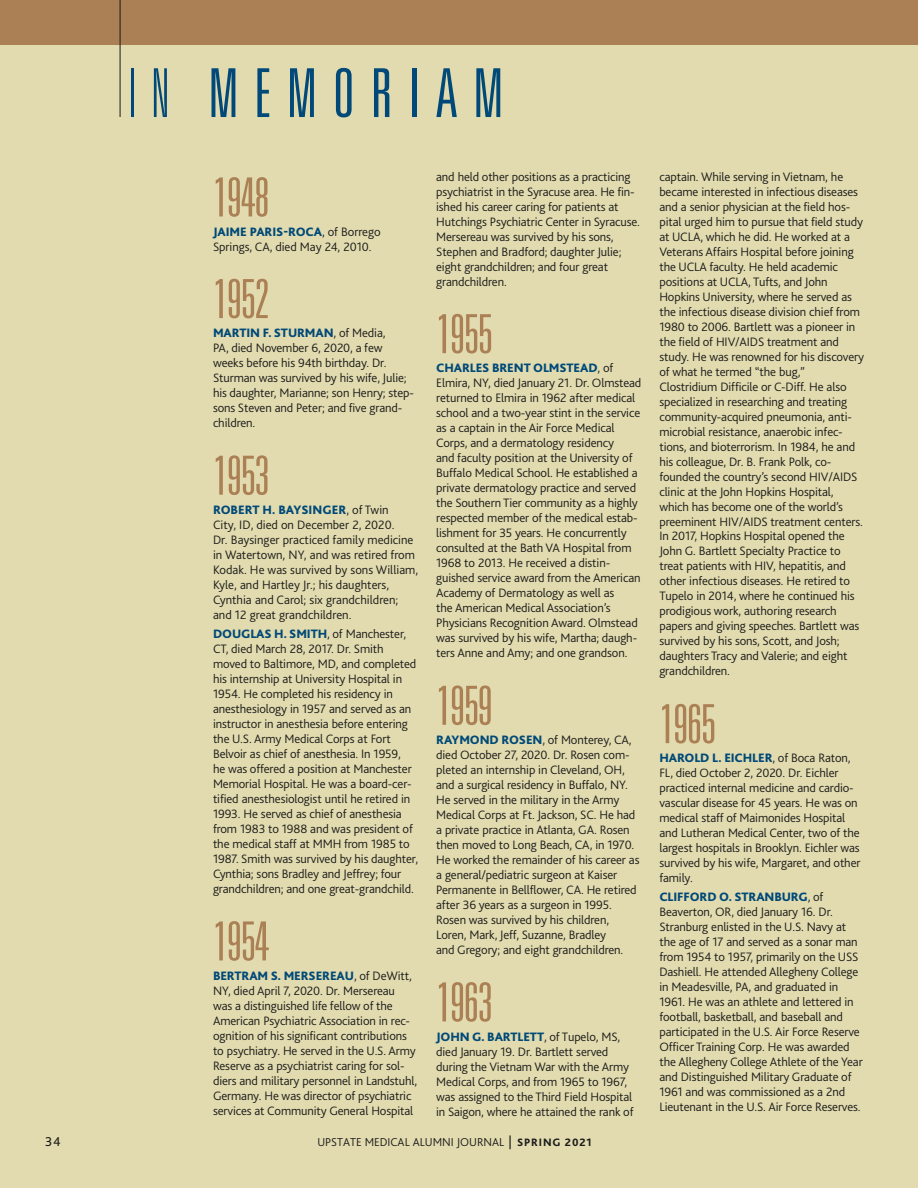
<style>
.page{position:relative;width:918px;height:1188px;background:#fff}
.page>*{position:absolute;margin:0;border:0;box-sizing:border-box;transform-origin:0 0}
.t1{font:300 ultra-condensed 67.5px "Univers";letter-spacing:.23em;color:#004978}
.t2{font:300 ultra-condensed 54px "Univers";letter-spacing:-.02em;color:#ab8054}
.t3{font:13.5px "Bliss 2";color:#1b1a19}
.t4{font:300 12.75px/15px "Bliss 2";letter-spacing:-.01em;color:#1b1a19}
.t5{font:300 12px "Bliss 2";color:#1b1a19}
.s1{font-weight:100}
.s2{font-weight:800;color:#004978}
.s3{font-weight:400;font-size:13.5px}
.s4{font-weight:800;font-size:11.25px}
</style>
<div class="page">
<div style="left:0;top:45px;width:918px;height:1143px;background:#e1dbaf"></div>
<div style="left:0;top:0;width:918px;height:45px;background:#ab8054"></div>
<hr style="left:120px;top:0;width:1px;height:117px;background:#1b1a19">
<h1 class="t1" style="left:129px;top:58px;width:376px"><span class="s1">IN</span> MEMORIAM</h1>
<h2 class="t2" style="left:213px;top:169px;width:58px">1948</h2>
<p class="t4" style="left:213px;top:224px;width:169px"><span class="s2">JAIME PARIS-ROCA</span>, of Borrego<br>Springs, CA, died May 24, 2010.</p>
<h2 class="t2" style="left:213px;top:271px;width:58px">1952</h2>
<p class="t4" style="left:213px;top:325px;width:203px"><span class="s2">MARTIN F. STURMAN</span>, of Media,<br>PA, died November 6, 2020, a few weeks before his 94th birthday. Dr.<br>Sturman was survived by his wife, Julie; his daughter, Marianne; son Henry; step&shy;sons Steven and Peter; and five grand&shy;children.</p>
<h2 class="t2" style="left:213px;top:447px;width:58px">1953</h2>
<p class="t4" style="left:213px;top:502px;width:207px"><span class="s2">ROBERT H. BAYSINGER</span>, of Twin<br>City, ID, died on December 2, 2020.<br>Dr. Baysinger practiced family medicine in Watertown, NY, and was retired from Kodak. He was survived by sons William, Kyle, and Hartley Jr.; his daughters, Cynthia and Carol; six grandchildren; and 12 great grandchildren.</p>
<p class="t4" style="left:213px;top:626px;width:207px"><span class="s2">DOUGLAS H. SMITH</span>, of Manchester, CT, died March 28, 2017. Dr. Smith moved to Baltimore, MD, and completed his internship at University Hospital in 1954. He completed his residency in anesthesiology in 1957 and served as an instructor in anesthesia before entering the U.S. Army Medical Corps at Fort Belvoir as chief of anesthesia. In 1959,<br>he was offered a position at Manchester Memorial Hospital. He was a board-cer&shy;tified anesthesiologist until he retired in 1993. He served as chief of anesthesia from 1983 to 1988 and was president of the medical staff at MMH from 1985 to 1987. Smith was survived by his daughter, Cynthia; sons Bradley and Jeffrey; four grandchildren; and one great-grandchild.</p>
<h2 class="t2" style="left:213px;top:913px;width:58px">1954</h2>
<p class="t4" style="left:213px;top:968px;width:206px"><span class="s2">BERTRAM S. MERSEREAU</span>, of DeWitt, NY, died April 7, 2020. Dr. Mersereau was a distinguished life fellow of the American Psychiatric Association in rec&shy;ognition of his significant contributions to psychiatry. He served in the U.S. Army Reserve as a psychiatrist caring for sol&shy;diers and military personnel in Landstuhl, Germany. He was director of psychiatric services at Community General Hospital</p>
<p class="t4" style="left:436px;top:169px;width:205px">and held other positions as a practicing psychiatrist in the Syracuse area. He fin&shy;ished his career caring for patients at Hutchings Psychiatric Center in Syracuse.<br>Mersereau was survived by his sons, Stephen and Bradford; daughter Julie; eight grandchildren; and four great grandchildren.</p>
<h2 class="t2" style="left:436px;top:306px;width:58px">1955</h2>
<p class="t4" style="left:436px;top:360px;width:207px"><span class="s2">CHARLES BRENT OLMSTEAD</span>, of Elmira, NY, died January 21. Dr. Olmstead returned to Elmira in 1962 after medical school and a two-year stint in the service as a captain in the Air Force Medical Corps, and a dermatology residency<br>and faculty position at the University of Buffalo Medical School. He established a private dermatology practice and served the Southern Tier community as a highly respected member of the medical estab&shy;lishment for 35 years. He concurrently consulted at the Bath VA Hospital from 1968 to 2013. He received a distin&shy;guished service award from the American Academy of Dermatology as well as<br>the American Medical Association’s Physicians Recognition Award. Olmstead was survived by his wife, Martha; daugh&shy;ters Anne and Amy; and one grandson.</p>
<h2 class="t2" style="left:436px;top:678px;width:58px">1959</h2>
<p class="t4" style="left:436px;top:732px;width:205px"><span class="s2">RAYMOND ROSEN</span>, of Monterey, CA, died October 27, 2020. Dr. Rosen com&shy;pleted an internship in Cleveland, OH, and a surgical residency in Buffalo, NY.<br>He served in the military in the Army Medical Corps at Ft. Jackson, SC. He had a private practice in Atlanta, GA. Rosen then moved to Long Beach, CA, in 1970.<br>He worked the remainder of his career as a general/pediatric surgeon at Kaiser Permanente in Bellflower, CA. He retired after 36 years as a surgeon in 1995.<br>Rosen was survived by his children, Loren, Mark, Jeff, Suzanne, Bradley<br>and Gregory; and eight grandchildren.</p>
<h2 class="t2" style="left:436px;top:974px;width:58px">1963</h2>
<p class="t4" style="left:436px;top:1029px;width:199px"><span class="s2">JOHN G. BARTLETT</span>, of Tupelo, MS, died January 19. Dr. Bartlett served during the Vietnam War with the Army Medical Corps, and from 1965 to 1967, was assigned to the Third Field Hospital in Saigon, where he attained the rank of</p>
<p class="t3" style="left:45px;top:1133px;width:17px">34</p>
<p class="t5" style="left:317px;top:1135px;width:276px">UPSTATE MEDICAL ALUMNI JOURNAL <span class="s3">|</span> <span class="s4">SPRING 2021</span></p>
<p class="t4" style="left:659px;top:169px;width:206px">captain. While serving in Vietnam, he became interested in infectious diseases and a senior physician at the field hos&shy;pital urged him to pursue that field study at UCLA, which he did. He worked at a Veterans Affairs Hospital before joining the UCLA faculty. He held academic positions at UCLA, Tufts, and John Hopkins University, where he served as the infectious disease division chief from 1980 to 2006. Bartlett was a pioneer in the field of HIV/AIDS treatment and study. He was renowned for his discovery of what he termed “the bug,” Clostridium Difficile or C-Diff. He also specialized in researching and treating community-acquired pneumonia, anti&shy;microbial resistance, anaerobic infec&shy;tions, and bioterrorism. In 1984, he and his colleague, Dr. B. Frank Polk, co&shy;founded the country’s second HIV/AIDS clinic at the John Hopkins Hospital, which has become one of the world’s preeminent HIV/AIDS treatment centers.<br>In 2017, Hopkins Hospital opened the John G. Bartlett Specialty Practice to treat patients with HIV, hepatitis, and other infectious diseases. He retired to Tupelo in 2014, where he continued his prodigious work, authoring research papers and giving speeches. Bartlett was survived by his sons, Scott, and Josh; daughters Tracy and Valerie; and eight grandchildren.</p>
<h2 class="t2" style="left:659px;top:696px;width:58px">1965</h2>
<p class="t4" style="left:659px;top:750px;width:203px"><span class="s2">HAROLD L. EICHLER</span>, of Boca Raton, FL, died October 2, 2020. Dr. Eichler practiced internal medicine and cardio&shy;vascular disease for 45 years. He was on medical staff of Maimonides Hospital and Lutheran Medical Center, two of the largest hospitals in Brooklyn. Eichler was survived by his wife, Margaret, and other family.</p>
<p class="t4" style="left:659px;top:889px;width:205px"><span class="s2">CLIFFORD O. STRANBURG</span>, of Beaverton, OR, died January 16. Dr.<br>Stranburg enlisted in the U.S. Navy at the age of 17 and served as a sonar man from 1954 to 1957, primarily on the USS Dashiell. He attended Allegheny College in Meadesville, PA, and graduated in 1961. He was an athlete and lettered in football, basketball, and baseball and participated in the U.S. Air Force Reserve Officer Training Corp. He was awarded the Allegheny College Athlete of the Year and Distinguished Military Graduate of 1961 and was commissioned as a 2nd Lieutenant in the U.S. Air Force Reserves.</p>
</div>
